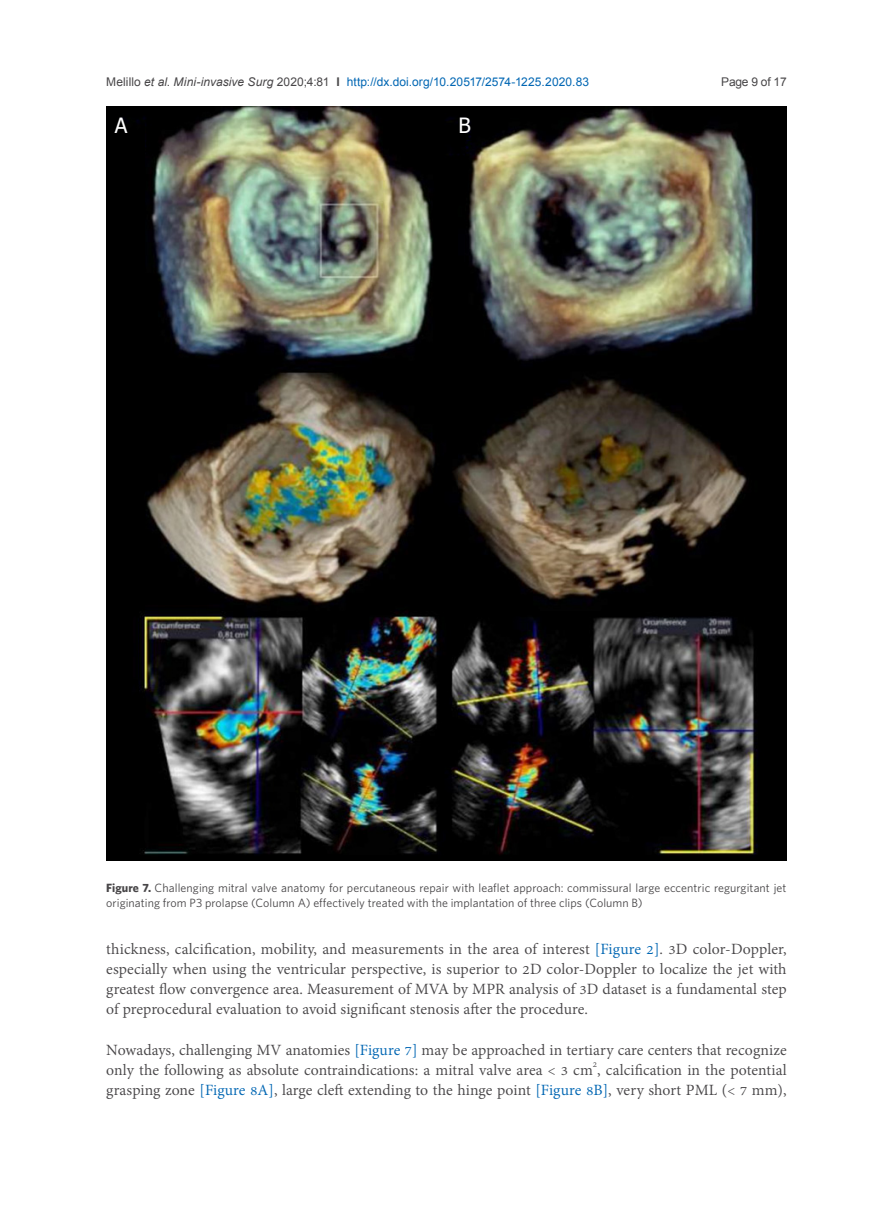
<style>
.page{position:relative;width:893px;height:1212px;background:#fff}
.page>*{position:absolute;margin:0;border:0;box-sizing:border-box;transform-origin:0 0}
.t1{font:21px "Tahoma";color:#fff}
.正文{font:19.2px/20.2px "Adobe Thai";letter-spacing:.005em;color:#484648;text-align:justify}
.正文-2{font:12px/15px "Whitney";letter-spacing:.005em;color:#484648}
.t2{font:12px "Arial";letter-spacing:.01em;color:#0166b3}
.t3{font:12px "Arial";letter-spacing:-.025em;color:#484648}
.s1{color:#484648}
.s2{font-style:italic;color:#484648}
.s3{font-weight:700;color:#484648}
.s4{font-weight:700}
.s5{color:#0166b3}
</style>
<div class="page">
<img style="left:106px;top:106px;width:681px;height:754px">
<p class="t2" style="left:106px;top:73px;width:484px"><span class="s1">Melillo</span> <span class="s2">et al</span><span class="s1">.</span> <span class="s2">Mini-invasive Surg</span> <span class="s1">2020;4:81</span> <span class="s3">I</span> http://dx.doi.org/10.20517/2574-1225.2020.83</p>
<p class="t3" style="left:721px;top:73px;width:67px">Page 9 of 17</p>
<p class="t1" style="left:115px;top:111px;width:14px">A</p>
<p class="t1" style="left:458px;top:111px;width:14px">B</p>
<p class="正文-2" style="left:106px;top:880px;width:682px"><span class="s4">Figure 7.</span> Challenging mitral valve anatomy for percutaneous repair with leaflet approach: commissural large eccentric regurgitant jet originating from P3 prolapse (Column A) effectively treated with the implantation of three clips (Column B)</p>
<p class="正文" style="left:106px;top:937px;width:682px">thickness, calcification, mobility, and measurements in the area of interest <span class="s5">[Figure 2]</span>. 3D color-Doppler, especially when using the ventricular perspective, is superior to 2D color-Doppler to localize the jet with greatest flow convergence area. Measurement of MVA by MPR analysis of 3D dataset is a fundamental step of preprocedural evaluation to avoid significant stenosis after the procedure.</p>
<p class="正文" style="left:106px;top:1038px;width:682px">Nowadays, challenging MV anatomies <span class="s5">[Figure 7]</span> may be approached in tertiary care centers that recognize only the following as absolute contraindications: a mitral valve area &lt; 3 cm<sup>2</sup>, calcification in the potential grasping zone <span class="s5">[Figure 8A]</span>, large cleft extending to the hinge point <span class="s5">[Figure 8B]</span>, very short PML (&lt; 7 mm),</p>
</div>
